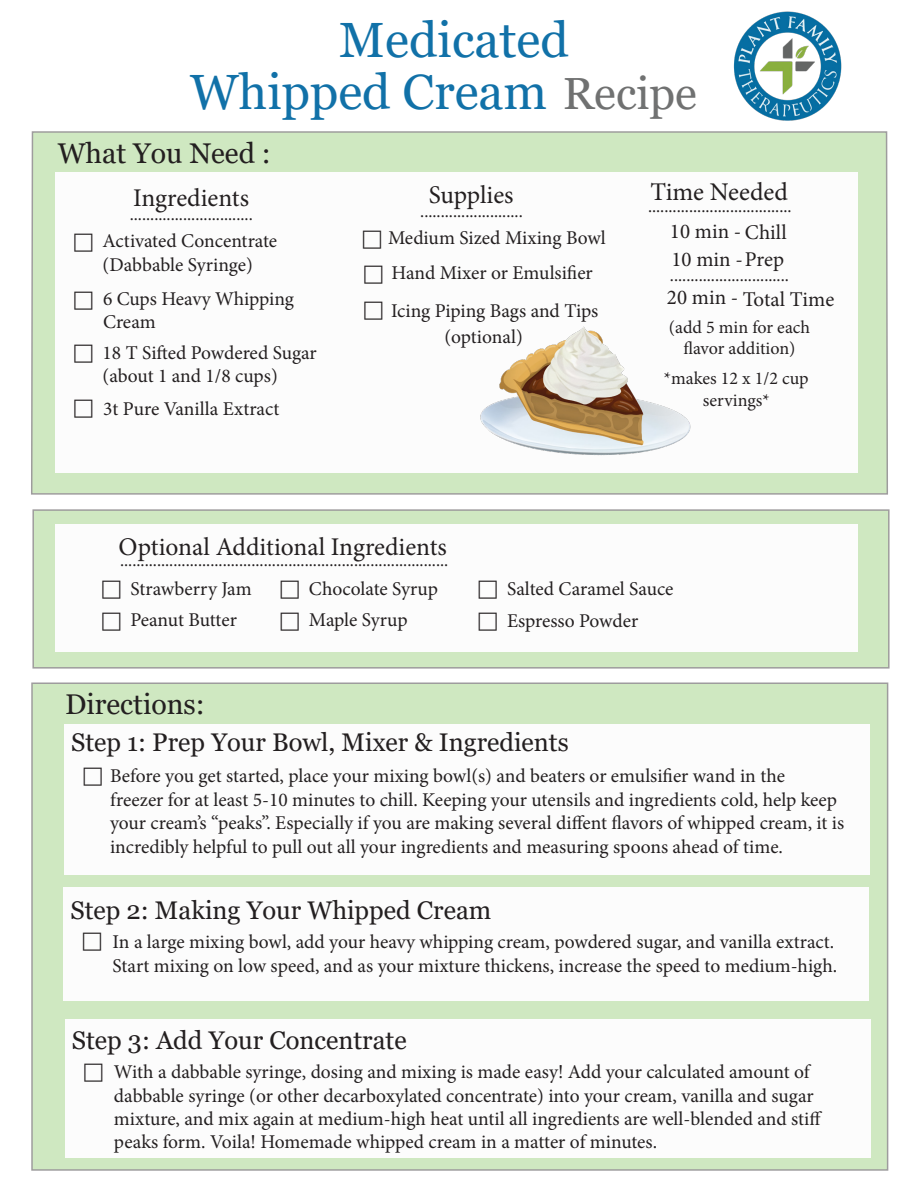
<style>
.page{position:relative;width:918px;height:1188px;background:#fff}
.page>*{position:absolute;margin:0;border:0;box-sizing:border-box;transform-origin:0 0}
.t1{font:49.5px "Georgia";color:#1171a8}
.t2{font:28.5px "Georgia";color:#231f20}
.t3{font:25.5px "Georgia";color:#231f20}
.t4{font:25.5px "Minion Pro";color:#231f20}
.t5{font:21px "Minion Pro";color:#231f20}
.t6{font:19.5px/23.4px "Minion Pro";color:#231f20}
.t7{font:18px/21.6px "Minion Pro";color:#231f20;text-align:center}
.s1{font-size:45px;color:#707171}
</style>
<div class="page">
<img style="left:733px;top:11px;width:109px;height:110px">
<svg style="left:31px;top:131px;width:857px;height:364px;background:#cde4c0"></svg>
<div style="left:32px;top:683px;width:856px;height:487px;background:#cfe8c1"></div>
<div style="left:64px;top:724px;width:805px;height:150px;background:#fcfcfc"></div>
<div style="left:64px;top:888px;width:805px;height:113px;background:#fcfcfc"></div>
<div style="left:33px;top:510px;width:856px;height:158px;background:#cfe8c1"></div>
<div style="left:65px;top:1019px;width:805px;height:139px;background:#fcfcfc"></div>
<div style="left:55px;top:172px;width:802px;height:300px;background:#fcfcfc"></div>
<div style="left:55px;top:524px;width:802px;height:128px;background:#fcfcfc"></div>
<img style="left:480px;top:326px;width:211px;height:130px">
<p class="t1" style="left:339px;top:10px;width:231px">Medicated</p>
<p class="t1" style="left:190px;top:62px;width:508px">Whipped Cream <span class="s1">Recipe</span></p>
<p class="t2" style="left:58px;top:136px;width:215px">What You Need :</p>
<p class="t4" style="left:133px;top:181px;width:117px">Ingredients</p>
<p class="t4" style="left:429px;top:178px;width:86px">Supplies</p>
<p class="t4" style="left:650px;top:175px;width:139px">Time Needed</p>
<p class="t7" style="left:648px;top:195px;width:145px">...................................</p>
<p class="t7" style="left:130px;top:204px;width:125px">..............................</p>
<p class="t6" style="left:103px;top:229px;width:176px">Activated Concentrate</p>
<p class="t6" style="left:103px;top:253px;width:152px">(Dabbable Syringe)</p>
<p class="t6" style="left:103px;top:287px;width:193px">6 Cups Heavy Whipping<br>Cream</p>
<p class="t6" style="left:103px;top:341px;width:216px">18 T Sifted Powdered Sugar (about 1 and 1/8 cups)</p>
<p class="t6" style="left:103px;top:397px;width:178px">3t Pure Vanilla Extract</p>
<p class="t7" style="left:420px;top:200px;width:104px">.........................</p>
<p class="t6" style="left:388px;top:226px;width:219px">Medium Sized Mixing Bowl</p>
<p class="t6" style="left:392px;top:261px;width:203px">Hand Mixer or Emulsifier</p>
<p class="t6" style="left:391px;top:299px;width:209px">Icing Piping Bags and Tips</p>
<p class="t6" style="left:444px;top:325px;width:80px">(optional)</p>
<p class="t4" style="left:119px;top:530px;width:330px">Optional Additional Ingredients</p>
<p class="t7" style="left:120px;top:550px;width:330px">................................................................................</p>
<p class="t5" style="left:670px;top:217px;width:118px">10 min - Chill</p>
<p class="t5" style="left:671px;top:245px;width:114px">10 min -Prep</p>
<p class="t5" style="left:667px;top:285px;width:169px">20 min - Total Time</p>
<p class="t7" style="left:670px;top:264px;width:121px">.............................</p>
<p class="t7" style="left:669px;top:316px;width:143px">(add 5 min for each flavor addition)</p>
<p class="t7" style="left:664px;top:368px;width:146px">*makes 12 x 1/2 cup servings*</p>
<p class="t6" style="left:130px;top:577px;width:123px">Strawberry Jam</p>
<p class="t6" style="left:130px;top:609px;width:108px">Peanut Butter</p>
<p class="t2" style="left:65px;top:687px;width:141px">Directions:</p>
<p class="t6" style="left:309px;top:577px;width:131px">Chocolate Syrup</p>
<p class="t6" style="left:309px;top:609px;width:100px">Maple Syrup</p>
<p class="t6" style="left:507px;top:577px;width:168px">Salted Caramel Sauce</p>
<p class="t6" style="left:507px;top:609px;width:133px">Espresso Powder</p>
<p class="t3" style="left:71px;top:727px;width:499px">Step 1: Prep Your Bowl, Mixer &amp; Ingredients</p>
<p class="t6" style="left:110px;top:765px;width:676px">Before you get started, place your mixing bowl(s) and beaters or emulsifier wand in the</p>
<p class="t6" style="left:110px;top:788px;width:736px">freezer for at least 5-10 minutes to chill. Keeping your utensils and ingredients cold, help keep your cream’s “peaks”. Especially if you are making several diffent flavors of whipped cream, it is incredibly helpful to pull out all your ingredients and measuring spoons ahead of time.</p>
<p class="t3" style="left:70px;top:894px;width:422px">Step 2: Making Your Whipped Cream</p>
<p class="t6" style="left:113px;top:930px;width:726px">In a large mixing bowl, add your heavy whipping cream, powdered sugar, and vanilla extract.<br>Start mixing on low speed, and as your mixture thickens, increase the speed to medium-high.</p>
<p class="t3" style="left:72px;top:1024px;width:336px">Step 3: Add Your Concentrate</p>
<p class="t6" style="left:114px;top:1060px;width:697px">With a dabbable syringe, dosing and mixing is made easy! Add your calculated amount of</p>
<p class="t6" style="left:114px;top:1084px;width:701px">dabbable syringe (or other decarboxylated concentrate) into your cream, vanilla and sugar</p>
<p class="t6" style="left:114px;top:1107px;width:710px">mixture, and mix again at medium-high heat until all ingredients are well-blended and stiff peaks form. Voila! Homemade whipped cream in a matter of minutes.</p>
</div>
